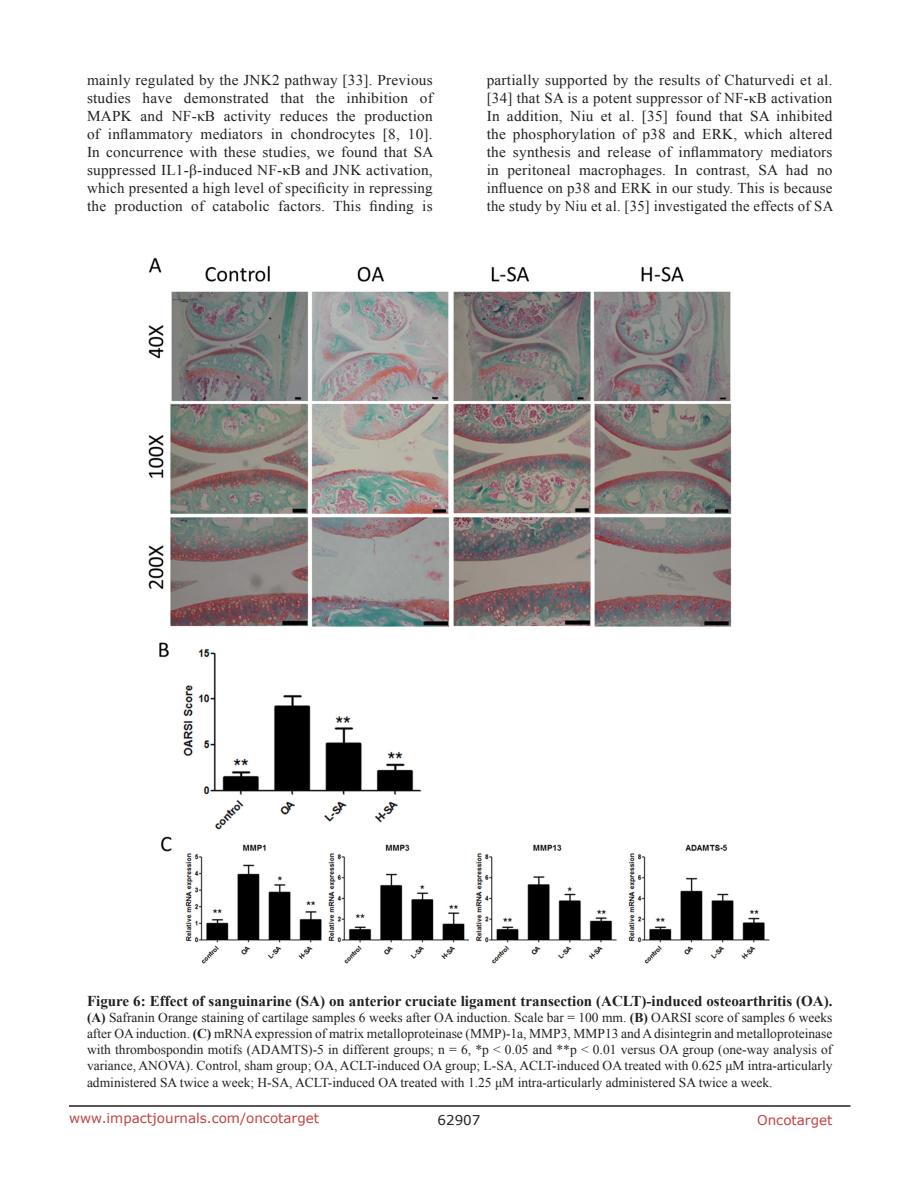
<style>
.page{position:relative;width:918px;height:1188px;background:#fff}
.page>*{position:absolute;margin:0;border:0;box-sizing:border-box;transform-origin:0 0}
.BodyText{font:15px/18px "Times New Roman";letter-spacing:.015em;color:#231f20;text-align:justify}
.figuretext{font:700 15px "Times New Roman";color:#231f20}
.figuretext-2{font:13.5px/16.2px "Times New Roman";color:#231f20;text-align:justify}
.t1{font:13.5px "Verdana";color:#c24141}
.t2{font:13.5px "Verdana";color:#231f20}
.s1{font-weight:700}
</style>
<div class="page">
<hr style="left:69px;top:1105px;width:781px;height:2px;background:#231f20">
<img style="left:148px;top:257px;width:622px;height:707px">
<p class="BodyText" style="left:87px;top:71px;width:348px">mainly regulated by the JNK2 pathway [33]. Previous studies have demonstrated that the inhibition of MAPK and NF-κB activity reduces the production of inflammatory mediators in chondrocytes [8, 10].<br>In concurrence with these studies, we found that SA suppressed IL1-β-induced NF-κB and JNK activation, which presented a high level of specificity in repressing the production of catabolic factors. This finding is</p>
<p class="BodyText" style="left:487px;top:71px;width:348px">partially supported by the results of Chaturvedi et al. [34] that SA is a potent suppressor of NF-κB activation In addition, Niu et al. [35] found that SA inhibited the phosphorylation of p38 and ERK, which altered the synthesis and release of inflammatory mediators in peritoneal macrophages. In contrast, SA had no influence on p38 and ERK in our study. This is because the study by Niu et al. [35] investigated the effects of SA</p>
<p class="figuretext" style="left:87px;top:990px;width:747px">Figure 6: Effect of sanguinarine (SA) on anterior cruciate ligament transection (ACLT)-induced osteoarthritis (OA).</p>
<p class="figuretext-2" style="left:87px;top:1009px;width:747px"><span class="s1">(A)</span> Safranin Orange staining of cartilage samples 6 weeks after OA induction. Scale bar = 100 mm. <span class="s1">(B)</span> OARSI score of samples 6 weeks after OA induction. <span class="s1">(C)</span> mRNA expression of matrix metalloproteinase (MMP)-1a, MMP3, MMP13 and A disintegrin and metalloproteinase with thrombospondin motifs (ADAMTS)-5 in different groups; n = 6, *p &lt; 0.05 and **p &lt; 0.01 versus OA group (one-way analysis of variance, ANOVA). Control, sham group; OA, ACLT-induced OA group; L-SA, ACLT-induced OA treated with 0.625 μM intra-articularly administered SA twice a week; H-SA, ACLT-induced OA treated with 1.25 μM intra-articularly administered SA twice a week.</p>
<p class="t1" style="left:69px;top:1109px;width:252px">www.impactjournals.com/oncotarget</p>
<p class="t2" style="left:438px;top:1111px;width:44px">62907</p>
<p class="t1" style="left:757px;top:1111px;width:77px">Oncotarget</p>
</div>
